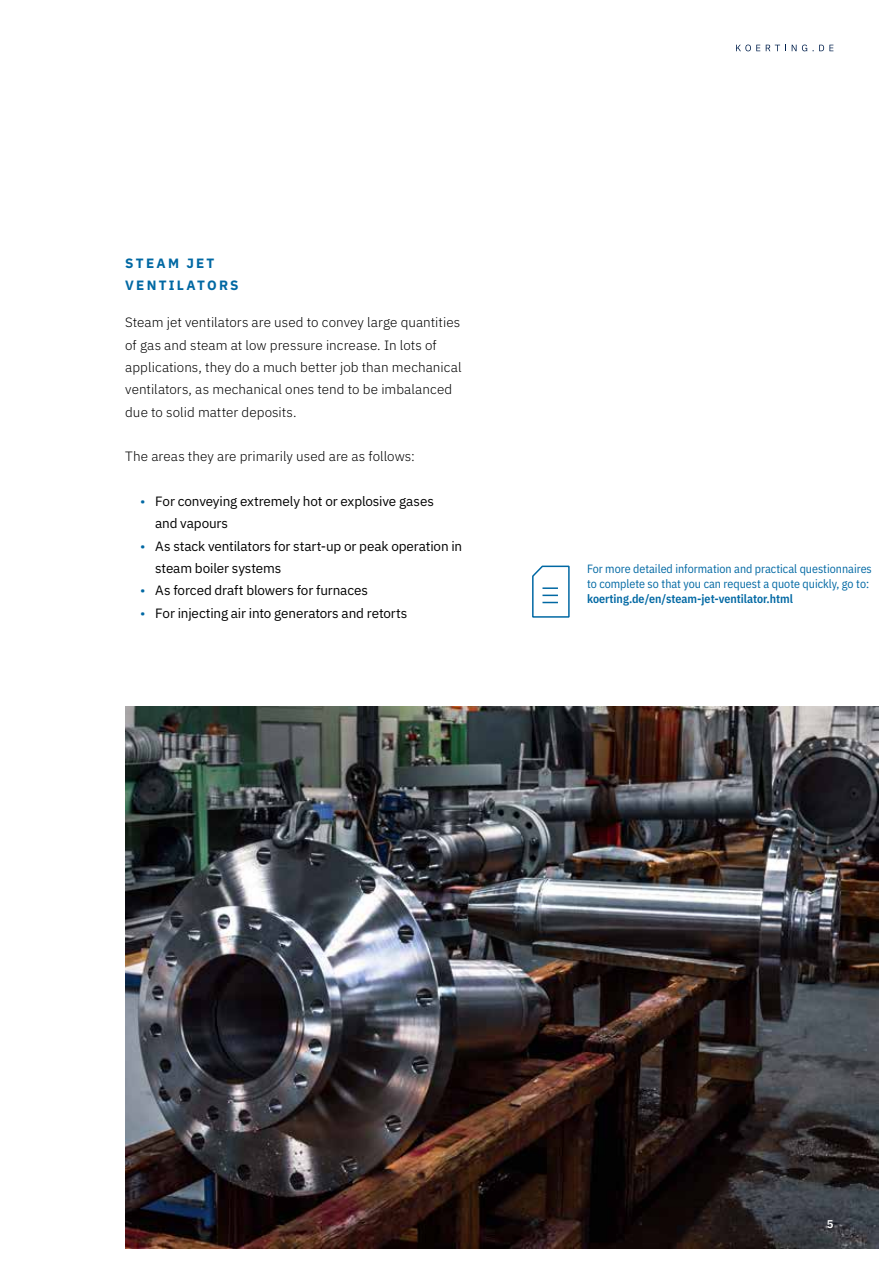
<style>
.page{position:relative;width:893px;height:1263px;background:#fff}
.page>*{position:absolute;margin:0;border:0;box-sizing:border-box;transform-origin:0 0}
.t1{font:300 13.5px/22.4px "IBM Plex Sans";letter-spacing:.005em;color:#000}
.t2{font:13.5px/22.4px "IBM Plex Sans";letter-spacing:-.01em;color:#000}
.t3{font:700 13.5px/22.4px "IBM Plex Sans";letter-spacing:.165em;color:#0068a3}
.t4{font:12px/14.9px "IBM Plex Sans Cond";color:#0068a3}
.t5{font:600 12px "IBM Plex Sans Cond";color:#0068a3}
.t6{font:600 11.25px "IBM Plex Sans";color:#fff}
.s1{color:#0068a3}
</style>
<div class="page">
<img style="left:125px;top:707px;width:753px;height:541px">
<svg style="left:532px;top:565px;width:38px;height:53px"></svg>
<svg style="left:736px;top:45px;width:97px;height:6px"></svg>
<p class="t3" style="left:125px;top:251px;width:115px">STEAM JET<br>VENTILATORS</p>
<p class="t1" style="left:125px;top:310px;width:338px">Steam jet ventilators are used to convey large quantities of gas and steam at low pressure increase. In lots of applications, they do a much better job than mechanical ventilators, as mechanical ones tend to be imbalanced due to solid matter deposits.</p>
<p class="t1" style="left:125px;top:444px;width:291px">The areas they are primarily used are as follows:</p>
<p class="t2" style="left:155px;top:489px;width:280px;text-indent:-15px"><span class="s1">•</span> For conveying extremely hot or explosive gases and vapours</p>
<p class="t2" style="left:155px;top:534px;width:309px;text-indent:-15px"><span class="s1">•</span> As stack ventilators for start-up or peak operation in steam boiler systems</p>
<p class="t2" style="left:140px;top:578px;width:229px"><span class="s1">•</span> As forced draft blowers for furnaces</p>
<p class="t2" style="left:140px;top:601px;width:269px"><span class="s1">•</span> For injecting air into generators and retorts</p>
<p class="t4" style="left:587px;top:560px;width:286px">For more detailed information and practical questionnaires to complete so that you can request a quote quickly, go to:</p>
<p class="t5" style="left:587px;top:589px;width:208px">koerting.de/en/steam-jet-ventilator.html</p>
<p class="t6" style="left:827px;top:1215px;width:8px">5</p>
</div>
